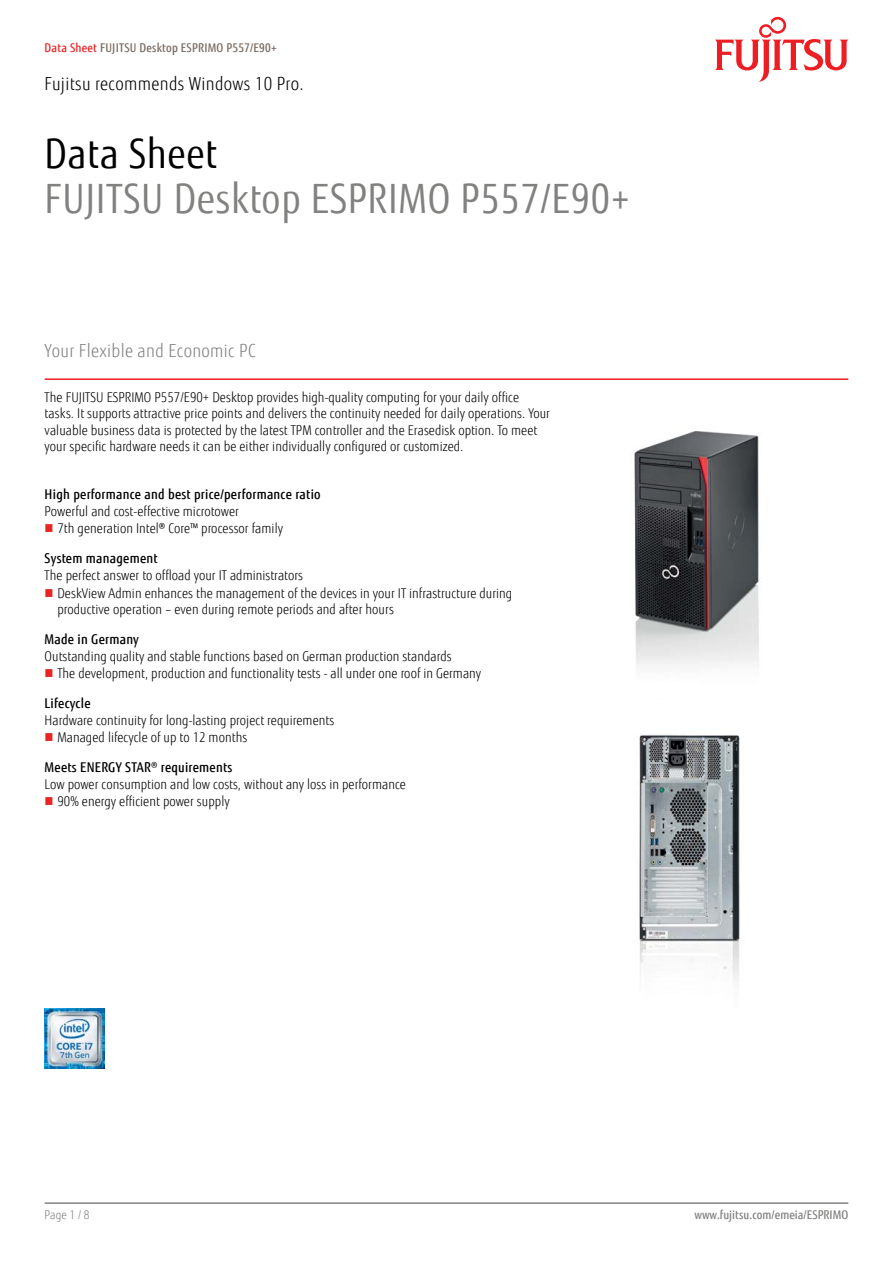
<style>
.page{position:relative;width:893px;height:1263px;background:#fff}
.page>*{position:absolute;margin:0;border:0;box-sizing:border-box;transform-origin:0 0}
.t1{font:40.5px "Fujitsu Sans";letter-spacing:.02em;color:#818280;scale:.9 1}
.t2{font:40.5px "Fujitsu Sans";letter-spacing:.02em;color:#000;scale:.9 1}
.t3{font:300 18px "Fujitsu Sans";letter-spacing:.02em;color:#000;scale:.9 1}
.t4{font:300 18px "Fujitsu Sans";letter-spacing:.02em;color:#818280;scale:.9 1}
.t5{font:300 13.5px/16.5px "Fujitsu Sans";letter-spacing:.005em;color:#000;scale:.9 1}
.t6{font:500 13.5px "Fujitsu Sans";letter-spacing:.02em;color:#000;scale:.9 1}
.t7{font:500 12px "Fujitsu Sans";letter-spacing:.02em;color:#79695e;scale:.9 1}
.t8{font:500 12px "Fujitsu Sans";letter-spacing:.005em;color:#818280;scale:.9 1}
.t9{font:300 12px "Fujitsu Sans";color:#818280;scale:.9 1}
.s1{color:#e92425}
.s2{font-weight:300}
</style>
<div class="page">
<hr style="left:45px;top:1202px;width:803px;height:2px;background:#818280">
<hr style="left:45px;top:378px;width:803px;height:2px;background:#ed1d24">
<svg style="left:715px;top:17px;width:133px;height:65px"></svg>
<img style="left:634px;top:431px;width:126px;height:235px">
<img style="left:639px;top:734px;width:101px;height:247px">
<img style="left:45px;top:1009px;width:59px;height:59px">
<p class="t7" style="left:45px;top:40px;width:259px"><span class="s1">Data Sheet</span> FUJITSU Desktop ESPRIMO P557/E90+</p>
<h2 class="t3" style="left:45px;top:73px;width:289px">Fujitsu recommends Windows 10 Pro.</h2>
<h1 class="t2" style="left:45px;top:130px;width:193px">Data Sheet</h1>
<h1 class="t1" style="left:45px;top:175px;width:652px">FUJITSU Desktop ESPRIMO P557/E90+</h1>
<h2 class="t4" style="left:45px;top:340px;width:236px">Your Flexible and Economic PC</h2>
<p class="t5" style="left:45px;top:389px;width:563px">The FUJITSU ESPRIMO P557/E90+ Desktop provides high-quality computing for your daily office tasks. It supports attractive price points and delivers the continuity needed for daily operations. Your valuable business data is protected by the latest TPM controller and the Erasedisk option. To meet your specific hardware needs it can be either individually configured or customized.</p>
<p class="t6" style="left:45px;top:486px;width:308px">High performance and best price/performance ratio</p>
<p class="t5" style="left:57px;top:503px;width:252px;line-height:17.1px;text-indent:-13px">Powerful and cost-effective microtower<br>7th generation Intel® Core™ processor family</p>
<p class="t6" style="left:45px;top:550px;width:127px">System management</p>
<p class="t5" style="left:57px;top:567px;width:507px;text-indent:-13px">The perfect answer to offload your IT administrators<br>DeskView Admin enhances the management of the devices in your IT infrastructure during productive operation – even during remote periods and after hours</p>
<p class="t6" style="left:45px;top:631px;width:106px">Made in Germany</p>
<p class="t5" style="left:57px;top:648px;width:472px;line-height:17.1px;text-indent:-13px">Outstanding quality and stable functions based on German production standards<br>The development, production and functionality tests - all under one roof in Germany</p>
<p class="t6" style="left:45px;top:695px;width:53px">Lifecycle</p>
<p class="t5" style="left:57px;top:712px;width:309px;line-height:17.1px;text-indent:-13px">Hardware continuity for long-lasting project requirements<br>Managed lifecycle of up to 12 months</p>
<p class="t6" style="left:45px;top:759px;width:210px">Meets ENERGY STAR<span class="s2">®</span> requirements</p>
<p class="t5" style="left:45px;top:776px;width:403px">Low power consumption and low costs, without any loss in performance</p>
<p class="t5" style="left:57px;top:793px;width:193px">90% energy efficient power supply</p>
<p class="t9" style="left:45px;top:1208px;width:51px">Page 1 / 8</p>
<p class="t8" style="left:694px;top:1208px;width:173px">www.fujitsu.com/emeia/ESPRIMO</p>
</div>
